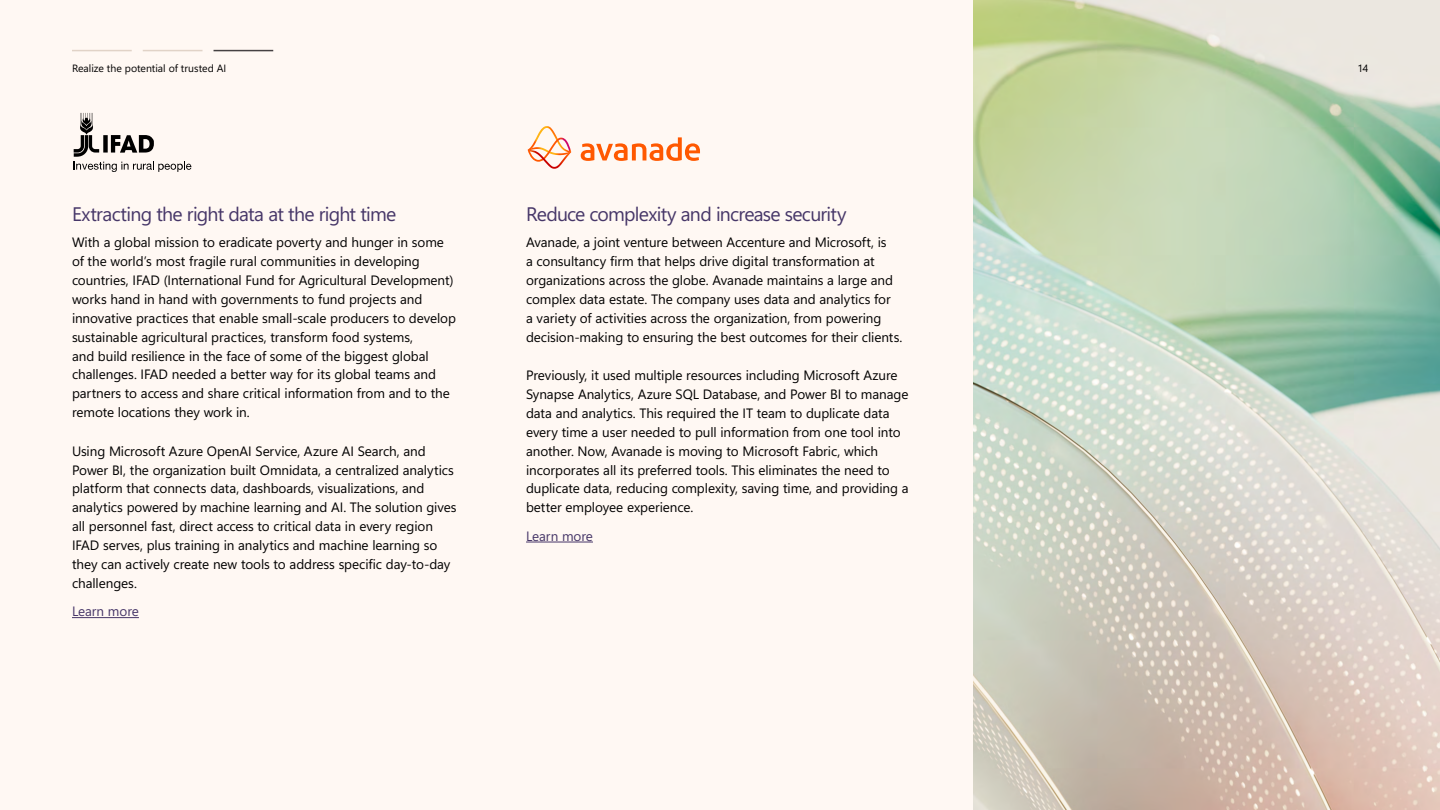
<style>
.page{position:relative;width:1440px;height:810px;background:#fff}
.page>*{position:absolute;margin:0;border:0;box-sizing:border-box;transform-origin:0 0}
.H3{font:19.5px "Segoe Sans a 8000";letter-spacing:-.04em;color:#463668}
.Body_Copy{font:13.5px/18.9px "Segoe Sans a 8000";letter-spacing:-.005em;color:#000}
.Customer_story_copy{font:13.5px "Segoe Sans a 8000";letter-spacing:-.005em;color:#463668}
.Page{font:10.5px "Segoe Sans a 8000";letter-spacing:-.005em;color:#000}
</style>
<div class="page">
<img style="left:972px;top:0;width:468px;height:810px">
<div style="left:0;top:0;width:972px;height:810px;background:#fff8f3"></div>
<hr style="left:214px;top:50px;width:59px;height:1px;background:#454142">
<hr style="left:72px;top:50px;width:60px;height:1px;background:#e1d3c7">
<hr style="left:143px;top:50px;width:60px;height:1px;background:#e1d3c7">
<hr style="left:72px;top:617px;width:67px;height:1px;background:#463668">
<hr style="left:526px;top:542px;width:67px;height:1px;background:#463668">
<svg style="left:74px;top:113px;width:117px;height:59px"></svg>
<svg style="left:581px;top:137px;width:119px;height:24px"></svg>
<svg style="left:528px;top:126px;width:43px;height:43px"></svg>
<p class="Page" style="left:72px;top:61px;width:156px">Realize the potential of trusted AI</p>
<p class="Page" style="left:1359px;top:61px;width:11px">14</p>
<p class="H3" style="left:72px;top:200px;width:326px">Extracting the right data at the right time</p>
<p class="Body_Copy" style="left:72px;top:233px;width:385px">With a global mission to eradicate poverty and hunger in some of the world’s most fragile rural communities in developing countries, IFAD (International Fund for Agricultural Development) works hand in hand with governments to fund projects and innovative practices that enable small-scale producers to develop sustainable agricultural practices, transform food systems,<br>and build resilience in the face of some of the biggest global challenges. IFAD needed a better way for its global teams and partners to access and share critical information from and to the remote locations they work in.</p>
<p class="Body_Copy" style="left:72px;top:441px;width:386px">Using Microsoft Azure OpenAI Service, Azure AI Search, and Power BI, the organization built Omnidata, a centralized analytics platform that connects data, dashboards, visualizations, and analytics powered by machine learning and AI. The solution gives all personnel fast, direct access to critical data in every region IFAD serves, plus training in analytics and machine learning so they can actively create new tools to address specific day-to-day challenges.</p>
<p class="Customer_story_copy" style="left:72px;top:602px;width:68px">Learn more</p>
<p class="H3" style="left:526px;top:200px;width:322px">Reduce complexity and increase security</p>
<p class="Body_Copy" style="left:526px;top:233px;width:378px">Avanade, a joint venture between Accenture and Microsoft, is<br>a consultancy firm that helps drive digital transformation at organizations across the globe. Avanade maintains a large and complex data estate. The company uses data and analytics for<br>a variety of activities across the organization, from powering decision-making to ensuring the best outcomes for their clients.</p>
<p class="Body_Copy" style="left:526px;top:366px;width:384px">Previously, it used multiple resources including Microsoft Azure Synapse Analytics, Azure SQL Database, and Power BI to manage data and analytics. This required the IT team to duplicate data every time a user needed to pull information from one tool into another. Now, Avanade is moving to Microsoft Fabric, which incorporates all its preferred tools. This eliminates the need to duplicate data, reducing complexity, saving time, and providing a better employee experience.</p>
<p class="Customer_story_copy" style="left:526px;top:527px;width:68px">Learn more</p>
</div>
